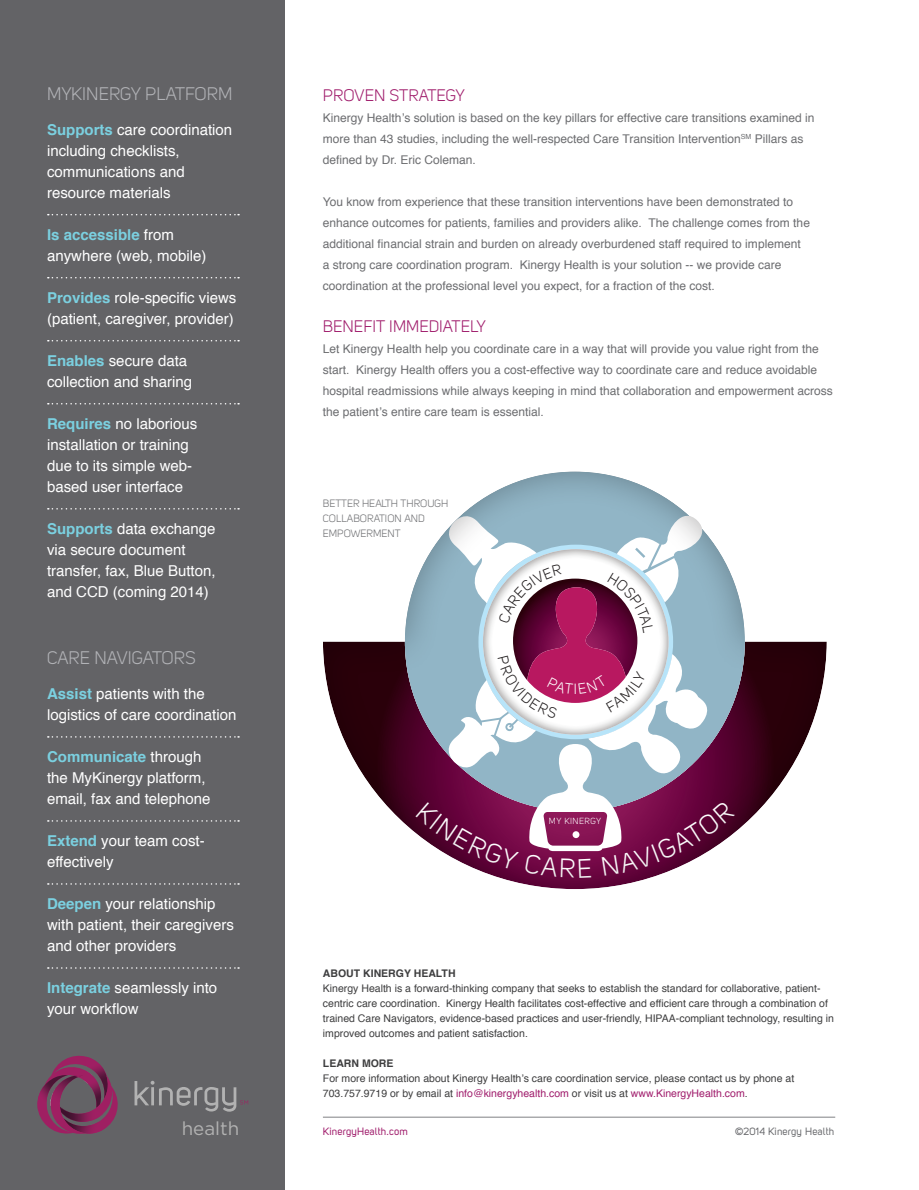
<style>
.page{position:relative;width:919px;height:1190px;background:#fff}
.page>*{position:absolute;margin:0;border:0;box-sizing:border-box;transform-origin:0 0}
.t1{font:18.75px "Gotham";color:#b2b2b2}
.t2{font:18px "Uni Sans Book";color:#b2b3b7}
.t3{font:16.5px "Uni Sans Book";color:#a01d6c}
.t4{font:15px/21px "Helvetica";color:#fff}
.t5{font:14.55px "Uni Sans Book";color:#fff}
.t6{font:12px/21px "Helvetica";color:#6c6d70}
.t7{font:10.5px/15px "Helvetica";color:#3e3e3f}
.t8{font:10.5px/15px "Uni Sans Book";color:#6c6d70}
.t9{font:700 10.5px "Helvetica";color:#3e3e3f}
.t10{font:10.5px "Uni Sans Regular";letter-spacing:.01em;color:#6c6d70}
.t11{font:10.5px "Uni Sans Regular";letter-spacing:.01em;color:#a01d6c}
.t12{font:8.7px "Uni Sans Book";letter-spacing:.05em;color:#fff}
.s1{font-weight:700;color:#7bd0e0}
.s2{color:#a01d6c}
</style>
<div class="page">
<div style="left:321px;top:453px;width:522px;height:449px;background:#231f20;opacity:.35"></div>
<div style="left:0;top:0;width:285px;height:1190px;background:#636366"></div>
<svg style="left:48px;top:214px;width:191px;height:1px"></svg>
<svg style="left:48px;top:277px;width:191px;height:1px"></svg>
<svg style="left:48px;top:340px;width:191px;height:1px"></svg>
<svg style="left:48px;top:403px;width:191px;height:1px"></svg>
<svg style="left:48px;top:508px;width:191px;height:1px"></svg>
<svg style="left:48px;top:736px;width:191px;height:1px"></svg>
<svg style="left:48px;top:820px;width:191px;height:1px"></svg>
<svg style="left:48px;top:883px;width:191px;height:1px"></svg>
<svg style="left:48px;top:967px;width:191px;height:1px"></svg>
<svg style="left:37px;top:1055px;width:81px;height:79px"></svg>
<svg style="left:134px;top:1080px;width:114px;height:31px"></svg>
<hr style="left:323px;top:1116px;width:512px;height:1px;background:#808285">
<svg style="left:415px;top:505px;width:319px;height:372px"></svg>
<h2 class="t2" style="left:47px;top:83px;width:187px">MYKINERGY PLATFORM</h2>
<p class="t4" style="left:47px;top:120px;width:187px"><span class="s1">Supports</span> care coordination including checklists, communications and resource materials</p>
<p class="t4" style="left:47px;top:225px;width:161px"><span class="s1">Is accessible</span> from anywhere (web, mobile)</p>
<p class="t4" style="left:47px;top:288px;width:191px"><span class="s1">Provides</span> role-specific views (patient, caregiver, provider)</p>
<p class="t4" style="left:47px;top:351px;width:147px"><span class="s1">Enables</span> secure data collection and sharing</p>
<p class="t4" style="left:47px;top:414px;width:152px"><span class="s1">Requires</span> no laborious installation or training due to its simple web&shy;based user interface</p>
<p class="t4" style="left:47px;top:519px;width:170px"><span class="s1">Supports</span> data exchange via secure document transfer, fax, Blue Button, and CCD (coming 2014)</p>
<h2 class="t2" style="left:47px;top:647px;width:150px">CARE NAVIGATORS</h2>
<p class="t4" style="left:47px;top:684px;width:191px"><span class="s1">Assist</span> patients with the logistics of care coordination</p>
<p class="t4" style="left:47px;top:747px;width:165px"><span class="s1">Communicate</span> through the MyKinergy platform, email, fax and telephone</p>
<p class="t4" style="left:47px;top:831px;width:159px"><span class="s1">Extend</span> your team cost&shy;effectively</p>
<p class="t4" style="left:47px;top:894px;width:188px"><span class="s1">Deepen</span> your relationship with patient, their caregivers and other providers</p>
<p class="t4" style="left:47px;top:978px;width:172px"><span class="s1">Integrate</span> seamlessly into your workflow</p>
<h1 class="t1" style="left:182px;top:1116px;width:59px">health</h1>
<h3 class="t3" style="left:323px;top:86px;width:143px">PROVEN STRATEGY</h3>
<p class="t6" style="left:323px;top:108px;width:493px">Kinergy Health’s solution is based on the key pillars for effective care transitions examined in more than 43 studies, including the well-respected Care Transition Intervention<sup>SM</sup> Pillars as defined by Dr. Eric Coleman.</p>
<p class="t6" style="left:323px;top:192px;width:488px">You know from experience that these transition interventions have been demonstrated to enhance outcomes for patients, families and providers alike. The challenge comes from the additional financial strain and burden on already overburdened staff required to implement a strong care coordination program. Kinergy Health is your solution -- we provide care coordination at the professional level you expect, for a fraction of the cost.</p>
<h3 class="t3" style="left:323px;top:317px;width:165px">BENEFIT IMMEDIATELY</h3>
<p class="t6" style="left:323px;top:339px;width:511px">Let Kinergy Health help you coordinate care in a way that will provide you value right from the start. Kinergy Health offers you a cost-effective way to coordinate care and reduce avoidable hospital readmissions while always keeping in mind that collaboration and empowerment across the patient’s entire care team is essential.</p>
<p class="t8" style="left:323px;top:495px;width:127px">BETTER HEALTH THROUGH<br>COLLABORATION AND<br>EMPOWERMENT</p>
<p class="t5" style="left:573px;top:681px;width:5px">I</p>
<p class="t12" style="left:548px;top:816px;width:54px">MY KINERGY</p>
<p class="t9" style="left:323px;top:969px;width:134px">ABOUT KINERGY HEALTH</p>
<p class="t7" style="left:323px;top:982px;width:512px">Kinergy Health is a forward-thinking company that seeks to establish the standard for collaborative, patient&shy;centric care coordination. Kinergy Health facilitates cost-effective and efficient care through a combination of trained Care Navigators, evidence-based practices and user-friendly, HIPAA-compliant technology, resulting in improved outcomes and patient satisfaction.</p>
<p class="t9" style="left:323px;top:1059px;width:72px">LEARN MORE</p>
<p class="t7" style="left:323px;top:1072px;width:472px">For more information about Kinergy Health’s care coordination service, please contact us by phone at<br>703.757.9719 or by email at <span class="s2">info@kinergyhealth.com</span> or visit us at <span class="s2">www.KinergyHealth.com</span>.</p>
<p class="t11" style="left:323px;top:1124px;width:87px">KinergyHealth.com</p>
<p class="t10" style="left:735px;top:1124px;width:101px">©2014 Kinergy Health</p>
</div>
